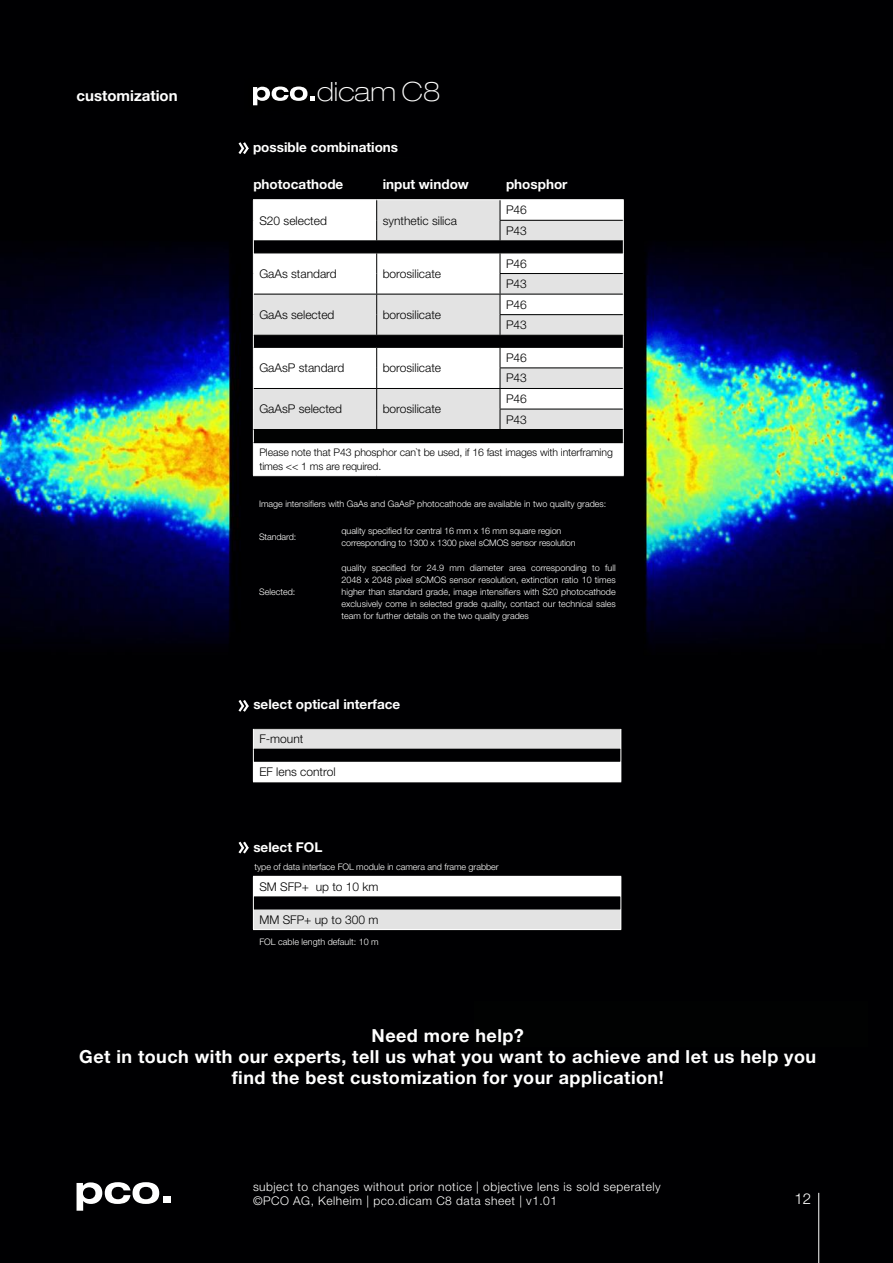
<style>
.page{position:relative;width:893px;height:1263px;background:#fff}
.page>*{position:absolute;margin:0;border:0;box-sizing:border-box;transform-origin:0 0}
.t1{font:100 expanded 26.55px "Helvetica Neue";color:#fff}
.Titel{font:700 18px/21px "Helvetica Neue LT Std";letter-spacing:.025em;color:#fff;text-align:center}
.Titel-2{font:700 15px "Helvetica Neue LT Std";color:#fff}
.t2{font:300 15px "Helvetica Neue LT Std";color:#fff}
.GS_grau{font:700 13.5px "Helvetica Neue LT Std";color:#fff}
.GS_grau-2{font:300 12px "Helvetica Neue LT Std";color:#000}
.t3{font:300 12px "Helvetica Neue LT Std";letter-spacing:.04em;color:#fff}
.GS_grau-3{font:300 10.5px/13.5px "Helvetica Neue LT Std";letter-spacing:-.01em;color:#000}
.GS_schwarz{font:300 9px/12px "Helvetica Neue LT Std";color:#fff}
.GS_grau-4{font:300 9px "Helvetica Neue LT Std";letter-spacing:-.005em;color:#fff}
</style>
<div class="page">
<img style="left:0;top:0;width:893px;height:1263px">
<hr style="left:818px;top:1193px;width:1px;height:70px;background:#fff">
<svg style="left:77px;top:1182px;width:82px;height:29px"></svg>
<div style="left:164px;top:1197px;width:7px;height:6px;background:#fff"></div>
<div style="left:244px;top:78px;width:80px;height:36px;background:#000"></div>
<svg style="left:253px;top:87px;width:62px;height:18px"></svg>
<div style="left:474px;top:1001px;width:393px;height:46px;background:#010202"></div>
<svg style="left:254px;top:443px;width:369px;height:32px"></svg>
<svg style="left:254px;top:200px;width:369px;height:229px"></svg>
<div style="left:253px;top:430px;width:370px;height:13px;background:#010202"></div>
<svg style="left:376px;top:200px;width:1px;height:40px"></svg>
<hr style="left:500px;top:220px;width:123px;height:1px;background:#010202">
<svg style="left:500px;top:200px;width:1px;height:40px"></svg>
<hr style="left:254px;top:240px;width:123px;height:1px;background:#010202">
<hr style="left:377px;top:240px;width:123px;height:1px;background:#010202">
<hr style="left:500px;top:240px;width:123px;height:1px;background:#010202">
<hr style="left:254px;top:253px;width:123px;height:1px;background:#010202">
<hr style="left:377px;top:253px;width:123px;height:1px;background:#010202">
<hr style="left:254px;top:294px;width:123px;height:1px;background:#010202">
<hr style="left:377px;top:294px;width:123px;height:1px;background:#010202">
<svg style="left:376px;top:253px;width:1px;height:82px"></svg>
<hr style="left:254px;top:335px;width:123px;height:1px;background:#010202">
<hr style="left:377px;top:335px;width:123px;height:1px;background:#010202">
<hr style="left:500px;top:335px;width:123px;height:1px;background:#010202">
<hr style="left:254px;top:347px;width:123px;height:1px;background:#010202">
<hr style="left:377px;top:347px;width:123px;height:1px;background:#010202">
<hr style="left:254px;top:388px;width:123px;height:1px;background:#010202">
<hr style="left:377px;top:388px;width:123px;height:1px;background:#010202">
<hr style="left:500px;top:253px;width:123px;height:1px;background:#010202">
<hr style="left:500px;top:294px;width:123px;height:1px;background:#010202">
<hr style="left:500px;top:347px;width:123px;height:1px;background:#010202">
<hr style="left:500px;top:388px;width:123px;height:1px;background:#010202">
<hr style="left:500px;top:273px;width:123px;height:1px;background:#010202">
<hr style="left:500px;top:314px;width:123px;height:1px;background:#010202">
<svg style="left:500px;top:253px;width:1px;height:82px"></svg>
<hr style="left:500px;top:367px;width:123px;height:1px;background:#010202">
<svg style="left:376px;top:348px;width:1px;height:81px"></svg>
<hr style="left:253px;top:199px;width:124px;height:1px;background:#fff">
<hr style="left:377px;top:199px;width:123px;height:1px;background:#fff">
<hr style="left:500px;top:199px;width:124px;height:1px;background:#fff">
<svg style="left:253px;top:200px;width:1px;height:243px"></svg>
<hr style="left:253px;top:443px;width:1px;height:32px;background:#fff">
<hr style="left:253px;top:475px;width:124px;height:1px;background:#fff">
<hr style="left:377px;top:475px;width:123px;height:1px;background:#fff">
<hr style="left:500px;top:475px;width:124px;height:1px;background:#fff">
<hr style="left:254px;top:429px;width:123px;height:1px;background:#010202">
<hr style="left:377px;top:429px;width:123px;height:1px;background:#010202">
<hr style="left:500px;top:429px;width:123px;height:1px;background:#010202">
<hr style="left:500px;top:409px;width:123px;height:1px;background:#010202">
<svg style="left:500px;top:348px;width:1px;height:81px"></svg>
<svg style="left:623px;top:200px;width:1px;height:243px"></svg>
<hr style="left:623px;top:443px;width:1px;height:32px;background:#fff">
<svg style="left:236px;top:140px;width:15px;height:17px"></svg>
<div style="left:253px;top:729px;width:368px;height:20px;background:#e3e3e3"></div>
<div style="left:253px;top:761px;width:368px;height:21px;background:#fff"></div>
<hr style="left:253px;top:728px;width:368px;height:1px;background:#010202">
<hr style="left:254px;top:749px;width:366px;height:1px;background:#010202">
<hr style="left:254px;top:761px;width:366px;height:1px;background:#010202">
<svg style="left:253px;top:729px;width:1px;height:33px"></svg>
<svg style="left:620px;top:730px;width:1px;height:32px"></svg>
<svg style="left:236px;top:697px;width:15px;height:17px"></svg>
<div style="left:253px;top:876px;width:368px;height:21px;background:#fff"></div>
<div style="left:253px;top:909px;width:368px;height:20px;background:#e3e3e3"></div>
<hr style="left:254px;top:896px;width:366px;height:1px;background:#010202">
<hr style="left:254px;top:909px;width:366px;height:1px;background:#010202">
<svg style="left:253px;top:897px;width:1px;height:32px"></svg>
<svg style="left:620px;top:896px;width:1px;height:33px"></svg>
<hr style="left:253px;top:929px;width:368px;height:1px;background:#fff">
<svg style="left:236px;top:839px;width:15px;height:17px"></svg>
<hr style="left:253px;top:157px;width:160px;height:1px;background:#010202">
<p class="Titel-2" style="left:77px;top:86px;width:103px">customization</p>
<p class="t1" style="left:317px;top:75px;width:125px">dicam C8</p>
<p class="GS_grau" style="left:253px;top:139px;width:147px">possible combinations</p>
<p class="GS_grau" style="left:253px;top:176px;width:92px">photocathode</p>
<p class="GS_grau" style="left:383px;top:176px;width:88px">input window</p>
<p class="GS_grau" style="left:506px;top:176px;width:63px">phosphor</p>
<p class="GS_grau-2" style="left:259px;top:213px;width:69px">S20 selected</p>
<p class="GS_grau-2" style="left:383px;top:213px;width:76px">synthetic silica</p>
<p class="GS_grau-2" style="left:506px;top:203px;width:22px">P46</p>
<p class="GS_grau-2" style="left:506px;top:223px;width:22px">P43</p>
<p class="GS_grau-2" style="left:259px;top:266px;width:79px">GaAs standard</p>
<p class="GS_grau-2" style="left:383px;top:266px;width:60px">borosilicate</p>
<p class="GS_grau-2" style="left:259px;top:307px;width:77px">GaAs selected</p>
<p class="GS_grau-2" style="left:383px;top:307px;width:60px">borosilicate</p>
<p class="GS_grau-2" style="left:259px;top:361px;width:86px">GaAsP standard</p>
<p class="GS_grau-2" style="left:383px;top:361px;width:60px">borosilicate</p>
<p class="GS_grau-2" style="left:506px;top:256px;width:22px">P46</p>
<p class="GS_grau-2" style="left:506px;top:276px;width:22px">P43</p>
<p class="GS_grau-2" style="left:506px;top:297px;width:22px">P46</p>
<p class="GS_grau-2" style="left:506px;top:318px;width:22px">P43</p>
<p class="GS_grau-2" style="left:506px;top:350px;width:22px">P46</p>
<p class="GS_grau-2" style="left:506px;top:371px;width:22px">P43</p>
<p class="GS_grau-2" style="left:506px;top:391px;width:22px">P46</p>
<p class="GS_grau-2" style="left:506px;top:412px;width:22px">P43</p>
<p class="GS_grau-3" style="left:259px;top:445px;width:355px">Please note that P43 phosphor can`t be used, if 16 fast images with interframing times &lt;&lt; 1 ms are required.</p>
<p class="GS_grau-2" style="left:259px;top:402px;width:84px">GaAsP selected</p>
<p class="GS_grau-2" style="left:383px;top:402px;width:60px">borosilicate</p>
<p class="GS_schwarz" style="left:259px;top:497px;width:349px">Image intensifiers with GaAs and GaAsP photocathode are available in two quality grades:</p>
<p class="GS_schwarz" style="left:259px;top:530px;width:39px">Standard:</p>
<p class="GS_schwarz" style="left:341px;top:524px;width:236px">quality specified for central 16 mm x 16 mm square region corresponding to 1300 x 1300 pixel sCMOS sensor resolution</p>
<p class="GS_schwarz" style="left:259px;top:586px;width:38px">Selected:</p>
<p class="GS_schwarz" style="left:341px;top:562px;width:276px;text-align:justify">quality specified for 24.9 mm diameter area corresponding to full 2048 x 2048 pixel sCMOS sensor resolution, extinction ratio 10 times higher than standard grade, image intensifiers with S20 photocathode exclusively come in selected grade quality, contact our technical sales team for further details on the two quality grades</p>
<p class="GS_grau" style="left:253px;top:696px;width:148px">select optical interface</p>
<p class="GS_grau-2" style="left:259px;top:731px;width:45px">F-mount</p>
<p class="GS_grau-2" style="left:259px;top:764px;width:78px">EF lens control</p>
<p class="GS_grau" style="left:253px;top:839px;width:70px">select FOL</p>
<p class="GS_grau-2" style="left:259px;top:879px;width:121px">SM SFP+ up to 10 km</p>
<p class="GS_grau-2" style="left:259px;top:912px;width:121px">MM SFP+ up to 300 m</p>
<p class="GS_grau-4" style="left:254px;top:861px;width:246px">type of data interface FOL module in camera and frame grabber</p>
<p class="GS_schwarz" style="left:259px;top:936px;width:121px">FOL cable length default: 10 m</p>
<p class="Titel" style="left:372px;top:1024px;width:154px">Need more help?</p>
<p class="Titel" style="left:79px;top:1045px;width:738px">Get in touch with our experts, tell us what you want to achieve and let us help you find the best customization for your application!</p>
<p class="t3" style="left:253px;top:1179px;width:409px">subject to changes without prior notice | objective lens is sold seperately</p>
<p class="t3" style="left:253px;top:1193px;width:306px">©PCO AG, Kelheim | pco.dicam C8 data sheet | v1.01</p>
<h3 class="t2" style="left:794px;top:1189px;width:18px">12</h3>
</div>
